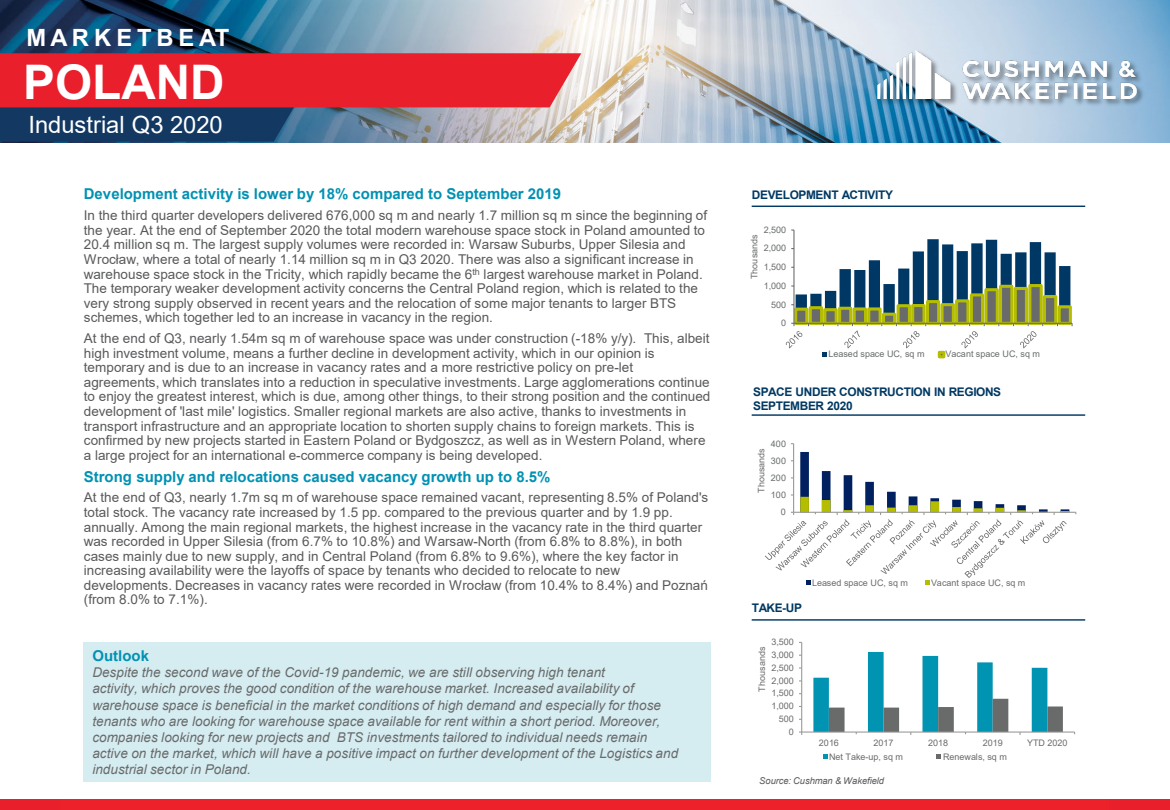
<style>
.page{position:relative;width:1170px;height:810px;background:#fff}
.page>*{position:absolute;margin:0;border:0;box-sizing:border-box;transform-origin:0 0}
.t1{font:700 47.7px "Arial";color:#fff}
.t2{font:23.7px "Arial";letter-spacing:-.005em;color:#fff}
.t3{font:700 23.7px "Arial";letter-spacing:.205em;color:#fff}
.t4{font:700 15px "Arial";color:#0091b3}
.t5{font:13.5px/14.5px "Arial";letter-spacing:.005em;color:#58595b}
.t6{font:italic 13.5px/16.2px "Arial";letter-spacing:.005em;color:#696b6b}
.t7{font:700 11.85px/14.4px "Arial";letter-spacing:-.03em;color:#003963}
.t8{font:italic 9.3px "Arial";color:#58595b}
.t9{font:9px "Arial";letter-spacing:.005em;color:#696b6b}
</style>
<div class="page">
<img style="left:0;top:0;width:1170px;height:142px">
<div style="left:0;top:800px;width:1170px;height:10px;background:#e91f2c"></div>
<svg style="left:0;top:53px;width:581px;height:89px;background:#ae4153"></svg>
<img style="left:840px;top:27px;width:330px;height:113px">
<img style="left:843px;top:30px;width:327px;height:101px">
<div style="left:61px;top:800px;width:1048px;height:10px;background:#ed212a"></div>
<hr style="left:752px;top:206px;width:333px;height:1px;background:#003963">
<hr style="left:752px;top:414px;width:333px;height:2px;background:#003963">
<hr style="left:752px;top:619px;width:333px;height:2px;background:#003963">
<div style="left:84px;top:642px;width:627px;height:140px;background:#d5ecf1"></div>
<hr style="left:793px;top:444px;width:1px;height:68px;background:#969896">
<hr style="left:794px;top:512px;width:282px;height:1px;background:#969896">
<svg style="left:765px;top:452px;width:304px;height:133px"></svg>
<hr style="left:793px;top:230px;width:2px;height:93px;background:#696b6b">
<svg style="left:786px;top:239px;width:287px;height:118px"></svg>
<svg style="left:938px;top:351px;width:7px;height:7px"></svg>
<hr style="left:801px;top:642px;width:1px;height:90px;background:#969896">
<hr style="left:802px;top:732px;width:273px;height:1px;background:#969896">
<svg style="left:813px;top:652px;width:250px;height:83px"></svg>
<svg style="left:823px;top:754px;width:4px;height:5px"></svg>
<svg style="left:937px;top:754px;width:4px;height:5px"></svg>
<h2 class="t3" style="left:27px;top:21px;width:204px">MARKETBEAT</h2>
<h1 class="t1" style="left:23px;top:48px;width:203px">POLAND</h1>
<h2 class="t2" style="left:29px;top:108px;width:196px">Industrial Q3 2020</h2>
<p class="t4" style="left:84px;top:184px;width:479px">Development activity is lower by 18% compared to September 2019</p>
<p class="t5" style="left:84px;top:208px;width:625px">In the third quarter developers delivered 676,000 sq m and nearly 1.7 million sq m since the beginning of the year. At the end of September 2020 the total modern warehouse space stock in Poland amounted to 20.4 million sq m. The largest supply volumes were recorded in: Warsaw Suburbs, Upper Silesia and Wrocław, where a total of nearly 1.14 million sq m in Q3 2020. There was also a significant increase in warehouse space stock in the Tricity, which rapidly became the 6<sup>th</sup> largest warehouse market in Poland.<br>The temporary weaker development activity concerns the Central Poland region, which is related to the very strong supply observed in recent years and the relocation of some major tenants to larger BTS schemes, which together led to an increase in vacancy in the region.</p>
<p class="t5" style="left:84px;top:331px;width:628px">At the end of Q3, nearly 1.54m sq m of warehouse space was under construction (-18% y/y). This, albeit high investment volume, means a further decline in development activity, which in our opinion is temporary and is due to an increase in vacancy rates and a more restrictive policy on pre-let agreements, which translates into a reduction in speculative investments. Large agglomerations continue to enjoy the greatest interest, which is due, among other things, to their strong position and the continued development of 'last mile' logistics. Smaller regional markets are also active, thanks to investments in transport infrastructure and an appropriate location to shorten supply chains to foreign markets. This is confirmed by new projects started in Eastern Poland or Bydgoszcz, as well as in Western Poland, where a large project for an international e-commerce company is being developed.</p>
<p class="t4" style="left:84px;top:466px;width:468px">Strong supply and relocations caused vacancy growth up to 8.5%</p>
<p class="t5" style="left:84px;top:490px;width:626px">At the end of Q3, nearly 1.7m sq m of warehouse space remained vacant, representing 8.5% of Poland's total stock. The vacancy rate increased by 1.5 pp. compared to the previous quarter and by 1.9 pp. annually. Among the main regional markets, the highest increase in the vacancy rate in the third quarter was recorded in Upper Silesia (from 6.7% to 10.8%) and Warsaw-North (from 6.8% to 8.8%), in both cases mainly due to new supply, and in Central Poland (from 6.8% to 9.6%), where the key factor in increasing availability were the layoffs of space by tenants who decided to relocate to new developments. Decreases in vacancy rates were recorded in Wrocław (from 10.4% to 8.4%) and Poznań (from 8.0% to 7.1%).</p>
<p class="t4" style="left:92px;top:645px;width:58px">Outlook</p>
<p class="t6" style="left:92px;top:665px;width:587px">Despite the second wave of the Covid-19 pandemic, we are still observing high tenant<br>activity, which proves the good condition of the warehouse market. Increased availability of warehouse space is beneficial in the market conditions of high demand and especially for those tenants who are looking for warehouse space available for rent within a short period. Moreover, companies looking for new projects and BTS investments tailored to individual needs remain active on the market, which will have a positive impact on further development of the Logistics and industrial sector in Poland.</p>
<p class="t7" style="left:752px;top:188px;width:143px">DEVELOPMENT ACTIVITY</p>
<p class="t9" style="left:764px;top:223px;width:24px">2,500</p>
<p class="t9" style="left:748px;top:279px;width:46px;rotate:-90deg">Thousands</p>
<p class="t9" style="left:764px;top:242px;width:24px">2,000</p>
<p class="t9" style="left:764px;top:261px;width:24px">1,500</p>
<p class="t9" style="left:764px;top:279px;width:24px">1,000</p>
<p class="t9" style="left:771px;top:298px;width:17px">500</p>
<p class="t9" style="left:781px;top:317px;width:7px">0</p>
<p class="t9" style="left:829px;top:348px;width:98px">Leased space UC, sq m</p>
<p class="t9" style="left:945px;top:348px;width:96px">Vacant space UC, sq m</p>
<p class="t7" style="left:753px;top:384px;width:250px">SPACE UNDER CONSTRUCTION IN REGIONS<br>SEPTEMBER 2020</p>
<p class="t9" style="left:771px;top:437px;width:17px">400</p>
<p class="t9" style="left:755px;top:493px;width:46px;rotate:-90deg">Thousands</p>
<p class="t9" style="left:771px;top:454px;width:17px">300</p>
<p class="t9" style="left:771px;top:471px;width:17px">200</p>
<p class="t9" style="left:771px;top:489px;width:17px">100</p>
<p class="t9" style="left:781px;top:506px;width:7px">0</p>
<p class="t7" style="left:752px;top:601px;width:52px">TAKE-UP</p>
<p class="t9" style="left:771px;top:636px;width:24px">3,500</p>
<p class="t9" style="left:756px;top:692px;width:46px;rotate:-90deg">Thousands</p>
<p class="t9" style="left:771px;top:649px;width:24px">3,000</p>
<p class="t9" style="left:771px;top:661px;width:24px">2,500</p>
<p class="t9" style="left:771px;top:674px;width:24px">2,000</p>
<p class="t9" style="left:771px;top:687px;width:24px">1,500</p>
<p class="t9" style="left:771px;top:700px;width:24px">1,000</p>
<p class="t9" style="left:779px;top:713px;width:17px">500</p>
<p class="t9" style="left:789px;top:726px;width:7px">0</p>
<p class="t9" style="left:812px;top:576px;width:98px">Leased space UC, sq m</p>
<p class="t9" style="left:931px;top:576px;width:96px">Vacant space UC, sq m</p>
<p class="t9" style="left:819px;top:736px;width:21px">2016</p>
<p class="t9" style="left:874px;top:736px;width:21px">2017</p>
<p class="t9" style="left:928px;top:736px;width:21px">2018</p>
<p class="t9" style="left:983px;top:736px;width:21px">2019</p>
<p class="t9" style="left:1027px;top:736px;width:42px">YTD 2020</p>
<p class="t9" style="left:829px;top:750px;width:75px">Net Take-up, sq m</p>
<p class="t9" style="left:943px;top:750px;width:66px">Renewals, sq m</p>
<p class="t8" style="left:759px;top:775px;width:126px">Source: Cushman &amp; Wakefield</p>
</div>
